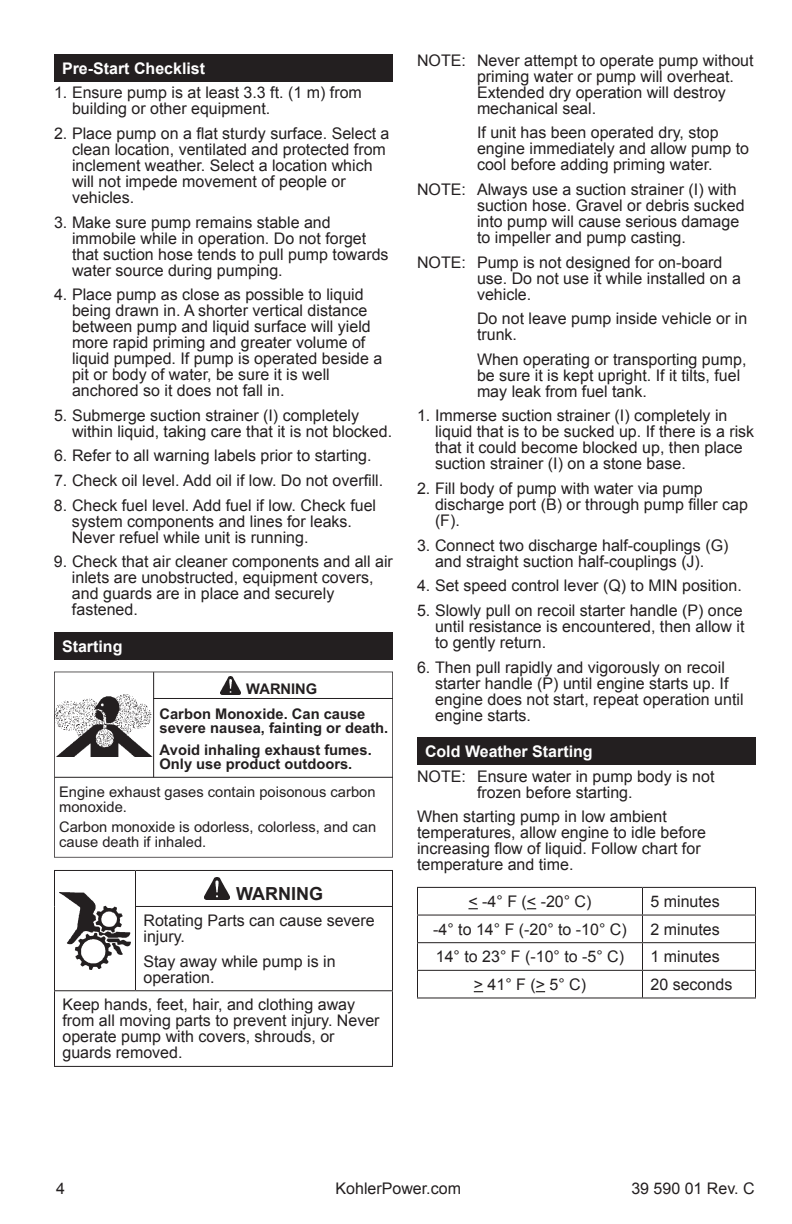
<style>
.page{position:relative;width:792px;height:1224px;background:#fff}
.page>*{position:absolute;margin:0;border:0;box-sizing:border-box;transform-origin:0 0}
.t1{font:700 18px "Arial";color:#231f20}
.t2{font:16px/16px "Arial";color:#231f20}
.t3{font:700 16px "Arial";color:#fff}
.t4{font:14.8px/14.8px "Arial";color:#231f20}
.t5{font:700 14.8px/24.6px "Arial";color:#231f20}
</style>
<div class="page">
<div style="left:54px;top:54px;width:339px;height:28px;background:#231f20"></div>
<div style="left:54px;top:632px;width:339px;height:28px;background:#231f20"></div>
<svg style="left:54px;top:672px;width:339px;height:186px"></svg>
<hr style="left:54px;top:870px;width:82px;height:1px;background:#231f20">
<hr style="left:54px;top:871px;width:1px;height:35px;background:#231f20">
<hr style="left:136px;top:870px;width:257px;height:1px;background:#231f20">
<hr style="left:135px;top:871px;width:1px;height:35px;background:#231f20">
<hr style="left:392px;top:871px;width:1px;height:35px;background:#231f20">
<hr style="left:54px;top:906px;width:1px;height:84px;background:#231f20">
<hr style="left:135px;top:906px;width:258px;height:1px;background:#231f20">
<hr style="left:135px;top:907px;width:1px;height:83px;background:#231f20">
<hr style="left:392px;top:907px;width:1px;height:83px;background:#231f20">
<hr style="left:54px;top:990px;width:82px;height:1px;background:#231f20">
<hr style="left:54px;top:991px;width:1px;height:75px;background:#231f20">
<hr style="left:136px;top:990px;width:257px;height:1px;background:#231f20">
<hr style="left:392px;top:991px;width:1px;height:75px;background:#231f20">
<hr style="left:54px;top:1066px;width:339px;height:1px;background:#231f20">
<img style="left:59px;top:892px;width:72px;height:77px">
<img style="left:205px;top:877px;width:25px;height:23px">
<div style="left:417px;top:737px;width:339px;height:28px;background:#231f20"></div>
<hr style="left:417px;top:887px;width:226px;height:1px;background:#231f20">
<hr style="left:643px;top:887px;width:113px;height:1px;background:#231f20">
<hr style="left:417px;top:915px;width:226px;height:1px;background:#231f20">
<hr style="left:643px;top:915px;width:113px;height:1px;background:#231f20">
<hr style="left:417px;top:942px;width:226px;height:1px;background:#231f20">
<hr style="left:643px;top:942px;width:113px;height:1px;background:#231f20">
<hr style="left:417px;top:970px;width:226px;height:1px;background:#231f20">
<svg style="left:417px;top:888px;width:1px;height:109px"></svg>
<hr style="left:643px;top:970px;width:113px;height:1px;background:#231f20">
<svg style="left:642px;top:888px;width:1px;height:109px"></svg>
<svg style="left:755px;top:888px;width:1px;height:109px"></svg>
<hr style="left:417px;top:997px;width:339px;height:1px;background:#231f20">
<p class="t3" style="left:62px;top:59px;width:145px">Pre-Start Checklist</p>
<p class="t2" style="left:72px;top:85px;width:291px;text-indent:-18px">1. Ensure pump is at least 3.3 ft. (1 m) from building or other equipment.</p>
<p class="t2" style="left:72px;top:125px;width:319px;text-indent:-18px">2. Place pump on a flat sturdy surface. Select a clean location, ventilated and protected from inclement weather. Select a location which will not impede movement of people or vehicles.</p>
<p class="t2" style="left:72px;top:214px;width:318px;text-indent:-18px">3. Make sure pump remains stable and immobile while in operation. Do not forget that suction hose tends to pull pump towards water source during pumping.</p>
<p class="t2" style="left:72px;top:287px;width:312px;text-indent:-18px">4. Place pump as close as possible to liquid being drawn in. A shorter vertical distance between pump and liquid surface will yield more rapid priming and greater volume of liquid pumped. If pump is operated beside a pit or body of water, be sure it is well anchored so it does not fall in.</p>
<p class="t2" style="left:72px;top:407px;width:322px;text-indent:-18px">5. Submerge suction strainer (I) completely within liquid, taking care that it is not blocked.</p>
<p class="t2" style="left:54px;top:448px;width:319px">6. Refer to all warning labels prior to starting.</p>
<p class="t2" style="left:54px;top:473px;width:331px">7. Check oil level. Add oil if low. Do not overfill.</p>
<p class="t2" style="left:72px;top:497px;width:306px;text-indent:-18px">8. Check fuel level. Add fuel if low. Check fuel system components and lines for leaks.<br>Never refuel while unit is running.</p>
<p class="t2" style="left:72px;top:554px;width:322px;text-indent:-18px">9. Check that air cleaner components and all air inlets are unobstructed, equipment covers, and guards are in place and securely fastened.</p>
<p class="t3" style="left:62px;top:637px;width:62px">Starting</p>
<p class="t5" style="left:160px;top:678px;width:207px;text-indent:87px">WARNING<br>Carbon Monoxide. Can cause</p>
<p class="t5" style="left:160px;top:719px;width:230px;line-height:21px">severe nausea, fainting or death.<br>Avoid inhaling exhaust fumes.</p>
<p class="t5" style="left:160px;top:753px;width:194px">Only use product outdoors.</p>
<p class="t4" style="left:59px;top:786px;width:318px">Engine exhaust gases contain poisonous carbon monoxide.</p>
<p class="t4" style="left:59px;top:821px;width:319px">Carbon monoxide is odorless, colorless, and can cause death if inhaled.</p>
<p class="t1" style="left:236px;top:884px;width:88px">WARNING</p>
<p class="t2" style="left:144px;top:913px;width:233px">Rotating Parts can cause severe injury.</p>
<p class="t2" style="left:144px;top:953px;width:194px">Stay away while pump is in operation.</p>
<p class="t2" style="left:63px;top:997px;width:319px">Keep hands, feet, hair, and clothing away from all moving parts to prevent injury. Never operate pump with covers, shrouds, or guards removed.</p>
<p class="t2" style="left:477px;top:52px;width:278px;text-indent:-60px">NOTE: Never attempt to operate pump without priming water or pump will overheat.<br>Extended dry operation will destroy mechanical seal.</p>
<p class="t2" style="left:477px;top:125px;width:274px">If unit has been operated dry, stop engine immediately and allow pump to cool before adding priming water.</p>
<p class="t2" style="left:477px;top:181px;width:269px;text-indent:-60px">NOTE: Always use a suction strainer (I) with suction hose. Gravel or debris sucked into pump will cause serious damage to impeller and pump casting.</p>
<p class="t2" style="left:477px;top:254px;width:266px;text-indent:-60px">NOTE: Pump is not designed for on-board use. Do not use it while installed on a vehicle.</p>
<p class="t2" style="left:477px;top:311px;width:272px">Do not leave pump inside vehicle or in trunk.</p>
<p class="t2" style="left:477px;top:351px;width:271px">When operating or transporting pump, be sure it is kept upright. If it tilts, fuel may leak from fuel tank.</p>
<p class="t2" style="left:435px;top:408px;width:321px;text-indent:-18px">1. Immerse suction strainer (I) completely in liquid that is to be sucked up. If there is a risk that it could become blocked up, then place suction strainer (I) on a stone base.</p>
<p class="t2" style="left:435px;top:481px;width:315px;text-indent:-18px">2. Fill body of pump with water via pump discharge port (B) or through pump filler cap (F).</p>
<p class="t2" style="left:417px;top:537px;width:313px;text-align:center">3. Connect two discharge half-couplings (G) and straight suction half-couplings (J).</p>
<p class="t2" style="left:417px;top:578px;width:326px">4. Set speed control lever (Q) to MIN position.</p>
<p class="t2" style="left:435px;top:602px;width:311px;text-align:justify;text-indent:-18px">5. Slowly pull on recoil starter handle (P) once until resistance is encountered, then allow it to gently return.</p>
<p class="t2" style="left:435px;top:659px;width:310px;text-indent:-18px">6. Then pull rapidly and vigorously on recoil starter handle (P) until engine starts up. If engine does not start, repeat operation until engine starts.</p>
<p class="t3" style="left:425px;top:742px;width:169px">Cold Weather Starting</p>
<p class="t2" style="left:477px;top:768px;width:239px;text-indent:-60px">NOTE: Ensure water in pump body is not frozen before starting.</p>
<p class="t2" style="left:417px;top:809px;width:291px">When starting pump in low ambient temperatures, allow engine to idle before increasing flow of liquid. Follow chart for temperature and time.</p>
<p class="t2" style="left:468px;top:893px;width:125px">&lt; -4° F (&lt; -20° C)</p>
<p class="t2" style="left:651px;top:893px;width:71px">5 minutes</p>
<p class="t2" style="left:433px;top:921px;width:195px">-4° to 14° F (-20° to -10° C)</p>
<p class="t2" style="left:651px;top:921px;width:71px">2 minutes</p>
<p class="t2" style="left:436px;top:949px;width:190px">14° to 23° F (-10° to -5° C)</p>
<p class="t2" style="left:651px;top:949px;width:71px">1 minutes</p>
<p class="t2" style="left:474px;top:976px;width:114px">&gt; 41° F (&gt; 5° C)</p>
<p class="t2" style="left:651px;top:976px;width:83px">20 seconds</p>
<p class="t2" style="left:56px;top:1180px;width:10px">4</p>
<p class="t2" style="left:336px;top:1180px;width:127px">KohlerPower.com</p>
<p class="t2" style="left:631px;top:1180px;width:125px">39 590 01 Rev. C</p>
</div>
